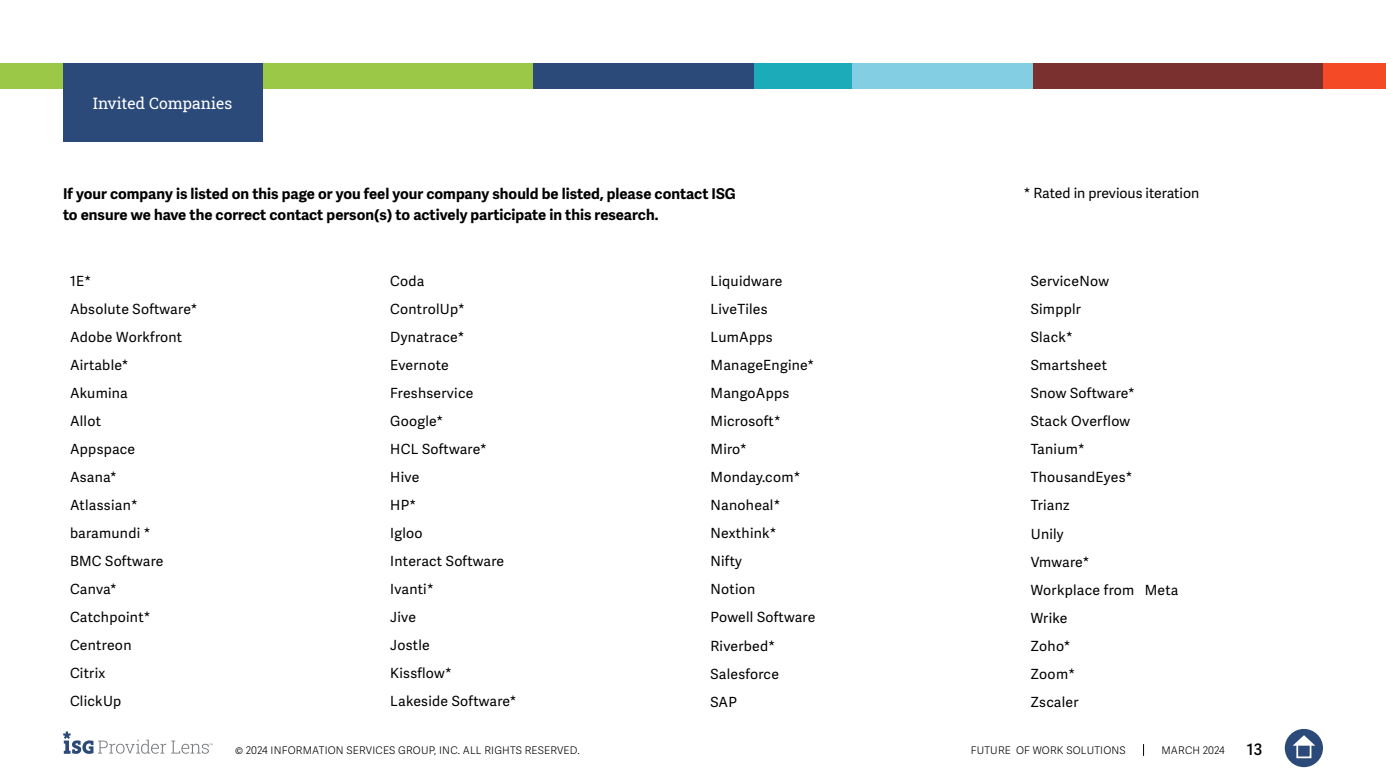
<style>
.page{position:relative;width:1386px;height:780px;background:#fff}
.page>*{position:absolute;margin:0;border:0;box-sizing:border-box;transform-origin:0 0}
.t1{font:15.75px "Roboto Slab ISG P Regular";color:#fff}
.t2{font:600 15.75px "Adelle Sans";color:#000}
.t3{font:700 14.88px/21px "Adelle Sans";color:#000101}
.t4{font:14px/28px "Adelle Sans";letter-spacing:.02em;color:#000}
.t5{font:14px "Adelle Sans";color:#000101}
.t6{font:300 10.5px "Adelle Sans";letter-spacing:.02em;color:#000}
</style>
<div class="page">
<svg style="left:1143px;top:744px;width:1px;height:12px"></svg>
<div style="left:1285px;top:729px;width:38px;height:38px;background:#2b4a79;border-radius:50%"></div>
<svg style="left:1293px;top:735px;width:22px;height:10px"></svg>
<div style="left:1296px;top:743px;width:15px;height:15px;border:2px solid #fff"></div>
<svg style="left:63px;top:731px;width:150px;height:23px"></svg>
<div style="left:0;top:63px;width:533px;height:25px;background:#9bc947"></div>
<div style="left:533px;top:63px;width:223px;height:25px;background:#2b4a79"></div>
<div style="left:850px;top:63px;width:184px;height:25px;background:#84cee3"></div>
<div style="left:1323px;top:63px;width:63px;height:25px;background:#f54a26"></div>
<div style="left:1033px;top:63px;width:290px;height:25px;background:#7a302e"></div>
<div style="left:754px;top:63px;width:98px;height:25px;background:#1cabb9"></div>
<div style="left:63px;top:63px;width:199px;height:79px;background:#2b4a79"></div>
<p class="t1" style="left:93px;top:92px;width:141px">Invited Companies</p>
<p class="t3" style="left:63px;top:183px;width:674px">If your company is listed on this page or you feel your company should be listed, please contact ISG to ensure we have the correct contact person(s) to actively participate in this research.</p>
<p class="t5" style="left:1024px;top:185px;width:177px">* Rated in previous iteration</p>
<p class="t4" style="left:70px;top:267px;width:129px">1E*<br>Absolute Software*<br>Adobe Workfront<br>Airtable*<br>Akumina<br>Allot<br>Appspace<br>Asana*<br>Atlassian* baramundi *<br>BMC Software<br>Canva*<br>Catchpoint*<br>Centreon<br>Citrix<br>ClickUp</p>
<p class="t4" style="left:390px;top:267px;width:128px">Coda<br>ControlUp*<br>Dynatrace*<br>Evernote<br>Freshservice<br>Google*<br>HCL Software*<br>Hive<br>HP*<br>Igloo<br>Interact Software<br>Ivanti*<br>Jive<br>Jostle<br>Kissflow*<br>Lakeside Software*</p>
<p class="t4" style="left:710px;top:268px;width:106px">Liquidware<br>LiveTiles<br>LumApps<br>ManageEngine*<br>MangoApps<br>Microsoft*<br>Miro*<br>Monday.com*<br>Nanoheal*<br>Nexthink*<br>Nifty<br>Notion<br>Powell Software<br>Riverbed*<br>Salesforce<br>SAP</p>
<p class="t4" style="left:1031px;top:268px;width:149px">ServiceNow<br>Simpplr<br>Slack*<br>Smartsheet<br>Snow Software*<br>Stack Overflow<br>Tanium*<br>ThousandEyes*<br>Trianz<br>Unily<br>Vmware*<br>Workplace from Meta<br>Wrike<br>Zoho*<br>Zoom*<br>Zscaler</p>
<p class="t6" style="left:235px;top:744px;width:346px">© 2024 INFORMATION SERVICES GROUP, INC. ALL RIGHTS RESERVED.</p>
<p class="t6" style="left:971px;top:744px;width:157px">FUTURE OF WORK SOLUTIONS</p>
<p class="t6" style="left:1161px;top:744px;width:65px">MARCH 2024</p>
<p class="t2" style="left:1247px;top:740px;width:17px">13</p>
</div>
